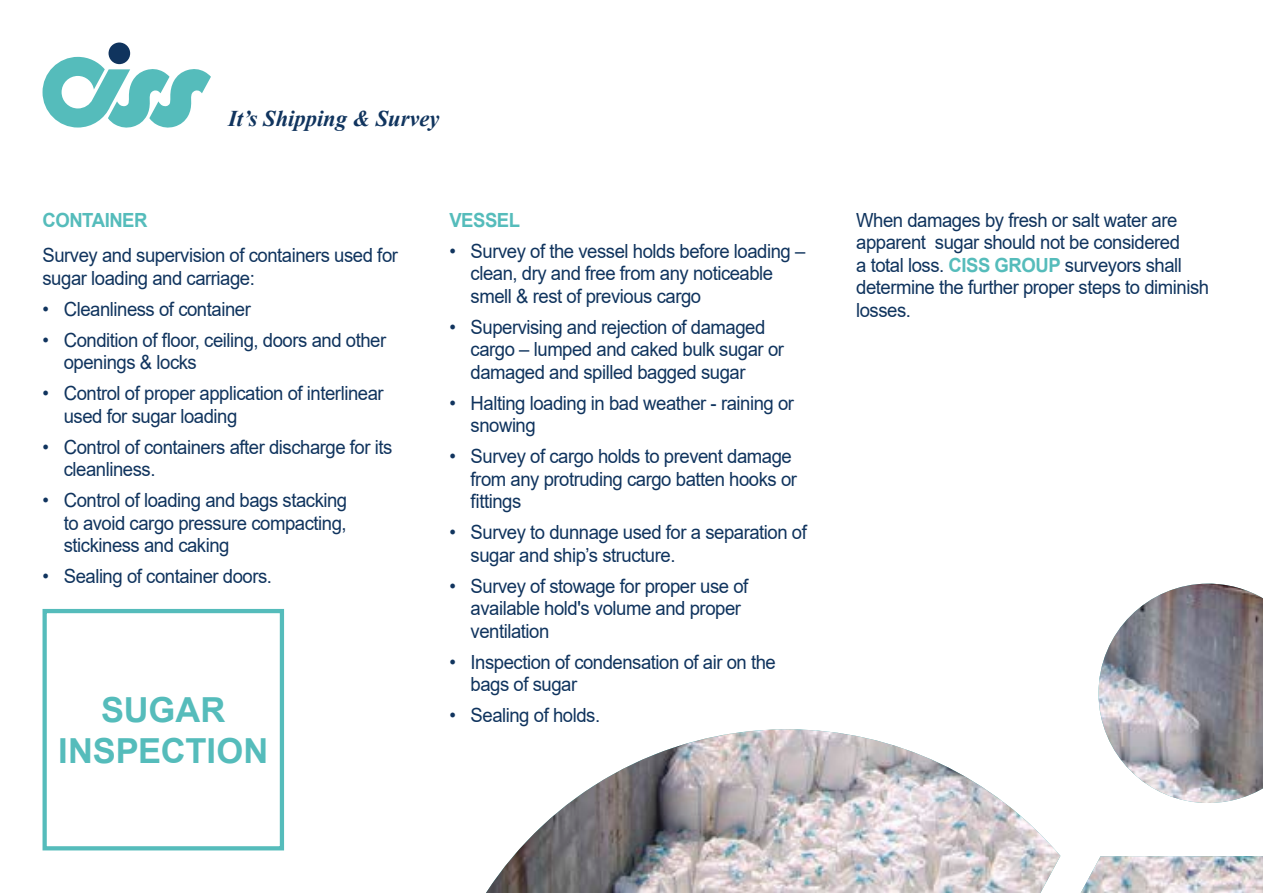
<style>
.page{position:relative;width:1263px;height:893px;background:#fff}
.page>*{position:absolute;margin:0;border:0;box-sizing:border-box;transform-origin:0 0}
.t1{font:700 34.5px/41.4px "Arial";letter-spacing:-.005em;color:#55bcbb;text-align:center}
.t2{font:italic 700 22.5px "Times New Roman";color:#10345e}
.t3{font:19.5px/22.5px "Arial";letter-spacing:-.025em;color:#10345e;scale:.95 1}
.t4{font:700 19.5px "Arial";letter-spacing:-.025em;color:#55bcbb;scale:.95 1}
.s1{font-weight:700;color:#55bcbb}
</style>
<div class="page">
<svg style="left:43px;top:57px;width:168px;height:71px"></svg>
<div style="left:109px;top:43px;width:21px;height:21px;background:#10345e;border-radius:50%"></div>
<img style="left:486px;top:584px;width:777px;height:309px">
<div style="left:43px;top:609px;width:241px;height:241px;border:4px solid #55bcbb"></div>
<p class="t2" style="left:228px;top:102px;width:213px">It’s Shipping &amp; Survey</p>
<p class="t4" style="left:43px;top:206px;width:112px">CONTAINER</p>
<p class="t3" style="left:43px;top:244px;width:376px">Survey and supervision of containers used for sugar loading and carriage:</p>
<p class="t3" style="left:43px;top:297px;width:221px">• Cleanliness of container</p>
<p class="t3" style="left:64px;top:328px;width:341px;text-indent:-21px">• Condition of floor, ceiling, doors and other openings &amp; locks</p>
<p class="t3" style="left:64px;top:382px;width:338px;text-indent:-21px">• Control of proper application of interlinear used for sugar loading</p>
<p class="t3" style="left:64px;top:435px;width:347px;text-indent:-21px">• Control of containers after discharge for its cleanliness.</p>
<p class="t3" style="left:64px;top:489px;width:300px;text-align:justify;text-indent:-21px">• Control of loading and bags stacking to avoid cargo pressure compacting, stickiness and caking</p>
<p class="t3" style="left:43px;top:565px;width:243px">• Sealing of container doors.</p>
<h1 class="t1" style="left:58px;top:689px;width:212px">SUGAR<br>INSPECTION</h1>
<p class="t4" style="left:449px;top:206px;width:76px">VESSEL</p>
<p class="t3" style="left:471px;top:240px;width:354px;text-indent:-21px">• Survey of the vessel holds before loading – clean, dry and free from any noticeable smell &amp; rest of previous cargo</p>
<p class="t3" style="left:471px;top:316px;width:331px;text-indent:-21px">• Supervising and rejection of damaged cargo – lumped and caked bulk sugar or damaged and spilled bagged sugar</p>
<p class="t3" style="left:471px;top:392px;width:342px;text-indent:-21px">• Halting loading in bad weather - raining or snowing</p>
<p class="t3" style="left:471px;top:445px;width:345px;text-indent:-21px">• Survey of cargo holds to prevent damage from any protruding cargo batten hooks or fittings</p>
<p class="t3" style="left:471px;top:521px;width:355px;text-indent:-21px">• Survey to dunnage used for a separation of sugar and ship’s structure.</p>
<p class="t3" style="left:471px;top:575px;width:294px;text-indent:-21px">• Survey of stowage for proper use of available hold's volume and proper ventilation</p>
<p class="t3" style="left:471px;top:651px;width:323px;text-indent:-21px">• Inspection of condensation of air on the bags of sugar</p>
<p class="t3" style="left:449px;top:704px;width:160px">• Sealing of holds.</p>
<p class="t3" style="left:856px;top:209px;width:373px">When damages by fresh or salt water are apparent sugar should not be considered<br>a total loss. <span class="s1">CISS GROUP</span> surveyors shall determine the further proper steps to diminish losses.</p>
</div>
